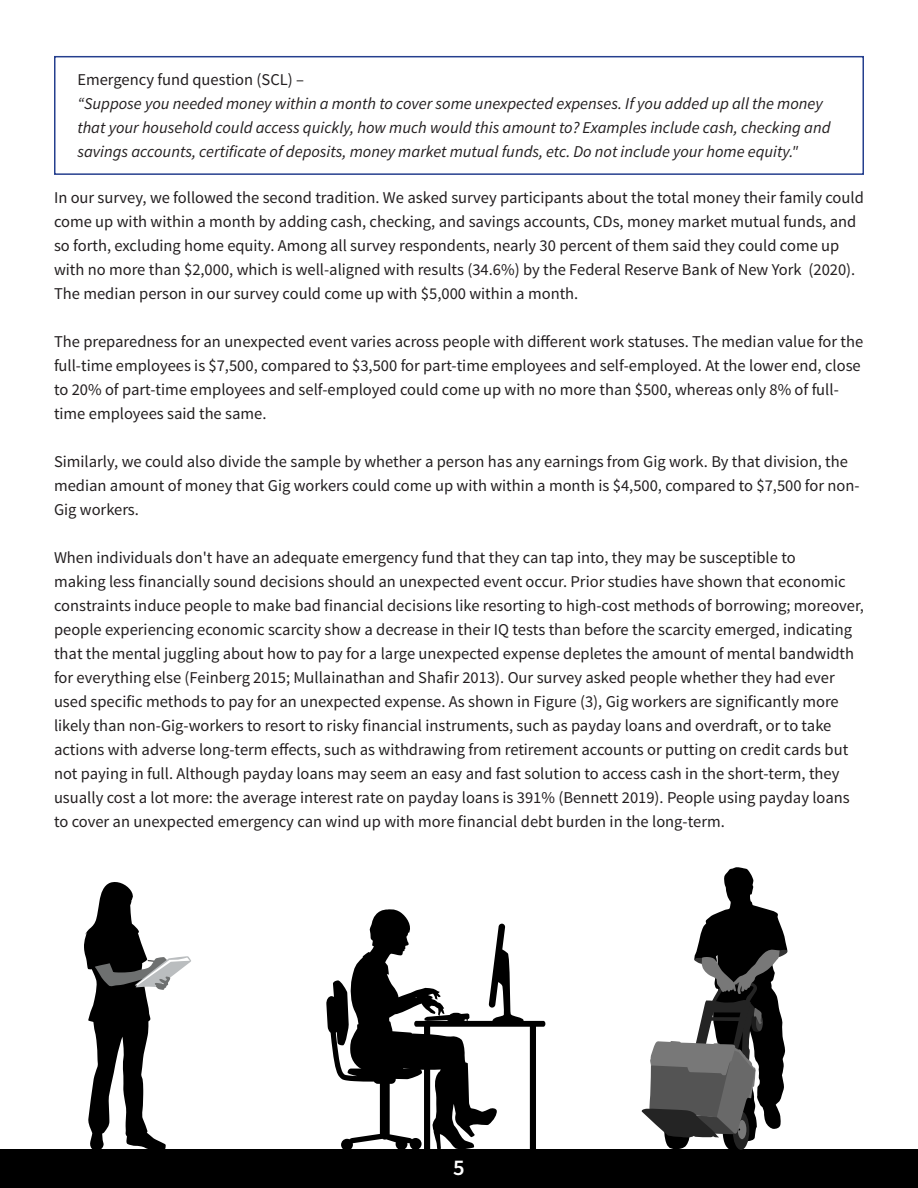
<style>
.page{position:relative;width:918px;height:1188px;background:#fff}
.page>*{position:absolute;margin:0;border:0;box-sizing:border-box;transform-origin:0 0}
.t1{font:600 22.5px "Source Sans Pro";color:#fff}
.t2{font:16.5px/24px "Source Sans Pro";color:#231f20}
.t3{font:italic 16.5px/24px "Source Sans Pro";color:#231f20}
</style>
<div class="page">
<div style="left:0;top:1149px;width:918px;height:39px;background:#000"></div>
<div style="left:54px;top:56px;width:810px;height:119px;border:2px solid #253f8e"></div>
<svg style="left:84px;top:882px;width:107px;height:267px"></svg>
<svg style="left:641px;top:867px;width:147px;height:283px"></svg>
<svg style="left:326px;top:909px;width:219px;height:240px"></svg>
<p class="t2" style="left:77px;top:67px;width:228px">Emergency fund question (SCL) –</p>
<p class="t3" style="left:77px;top:91px;width:755px">“Suppose you needed money within a month to cover some unexpected expenses. If you added up all the money that your household could access quickly, how much would this amount to? Examples include cash, checking and savings accounts, certificate of deposits, money market mutual funds, etc. Do not include your home equity."</p>
<p class="t2" style="left:54px;top:186px;width:811px">In our survey, we followed the second tradition. We asked survey participants about the total money their family could come up with within a month by adding cash, checking, and savings accounts, CDs, money market mutual funds, and so forth, excluding home equity. Among all survey respondents, nearly 30 percent of them said they could come up with no more than $2,000, which is well-aligned with results (34.6%) by the Federal Reserve Bank of New York (2020).<br>The median person in our survey could come up with $5,000 within a month.</p>
<p class="t2" style="left:54px;top:330px;width:811px">The preparedness for an unexpected event varies across people with different work statuses. The median value for the full-time employees is $7,500, compared to $3,500 for part-time employees and self-employed. At the lower end, close to 20% of part-time employees and self-employed could come up with no more than $500, whereas only 8% of full&shy;time employees said the same.</p>
<p class="t2" style="left:54px;top:450px;width:807px">Similarly, we could also divide the sample by whether a person has any earnings from Gig work. By that division, the median amount of money that Gig workers could come up with within a month is $4,500, compared to $7,500 for non-<br>Gig workers.</p>
<p class="t2" style="left:54px;top:546px;width:811px">When individuals don't have an adequate emergency fund that they can tap into, they may be susceptible to<br>making less financially sound decisions should an unexpected event occur. Prior studies have shown that economic constraints induce people to make bad financial decisions like resorting to high-cost methods of borrowing; moreover, people experiencing economic scarcity show a decrease in their IQ tests than before the scarcity emerged, indicating that the mental juggling about how to pay for a large unexpected expense depletes the amount of mental bandwidth for everything else (Feinberg 2015; Mullainathan and Shafir 2013). Our survey asked people whether they had ever used specific methods to pay for an unexpected expense. As shown in Figure (3), Gig workers are significantly more likely than non-Gig-workers to resort to risky financial instruments, such as payday loans and overdraft, or to take actions with adverse long-term effects, such as withdrawing from retirement accounts or putting on credit cards but not paying in full. Although payday loans may seem an easy and fast solution to access cash in the short-term, they usually cost a lot more: the average interest rate on payday loans is 391% (Bennett 2019). People using payday loans to cover an unexpected emergency can wind up with more financial debt burden in the long-term.</p>
<p class="t1" style="left:453px;top:1153px;width:13px">5</p>
</div>
